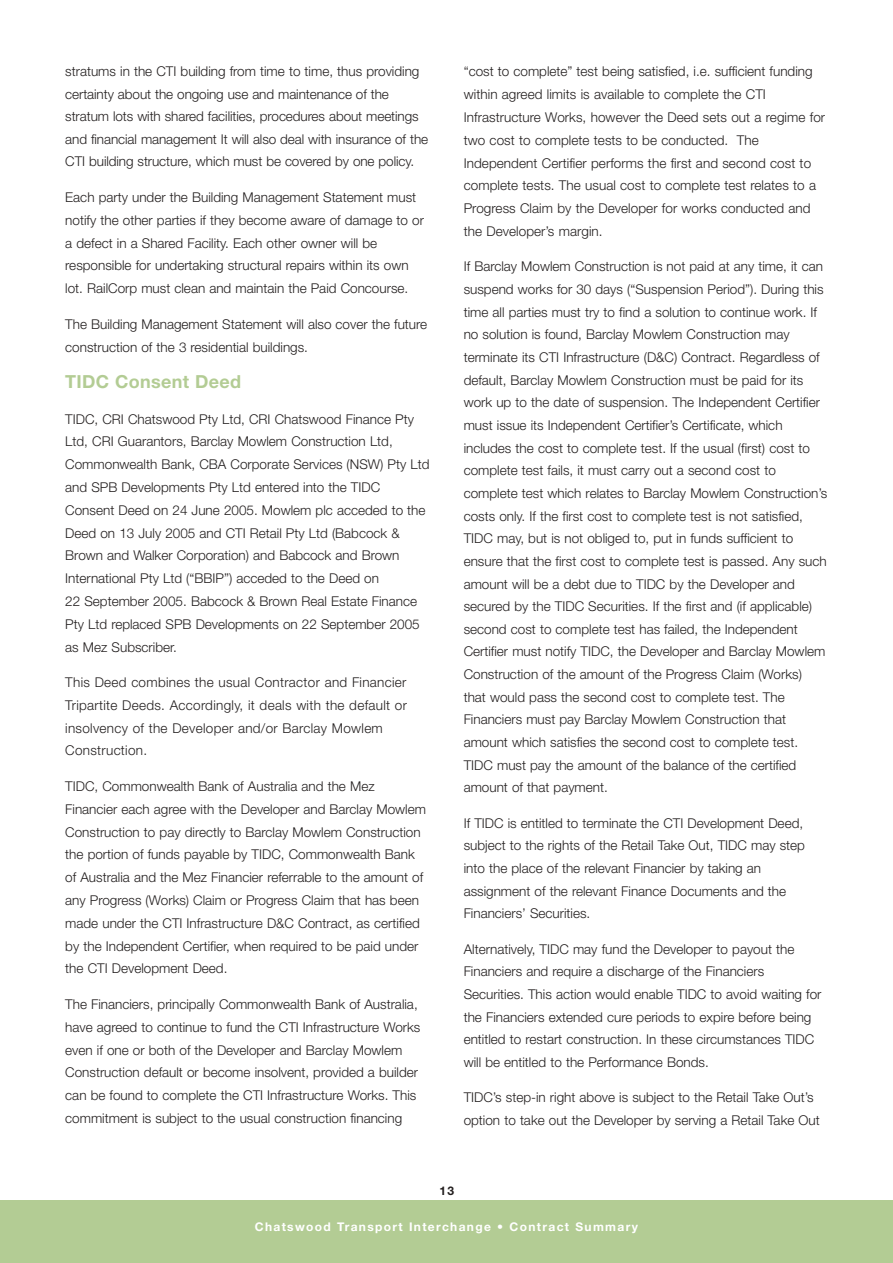
<style>
.page{position:relative;width:893px;height:1263px;background:#fff}
.page>*{position:absolute;margin:0;border:0;box-sizing:border-box;transform-origin:0 0}
.t1{font:700 18px "Helvetica Neue";letter-spacing:.015em;color:#b3cc94}
.t2{font:300 13.5px/22.8px "Helvetica Neue";color:#231f1f}
.t3{font:300 13.5px/22.8px "Helvetica Neue";letter-spacing:.02em;color:#231f1f}
.t4{font:700 12px "Helvetica Neue";letter-spacing:.11em;color:#fff}
.t5{font:700 12px "Helvetica Neue";color:#231f1f}
</style>
<div class="page">
<div style="left:0;top:1201px;width:892px;height:62px;background:#b3cc94"></div>
<p class="t2" style="left:65px;top:62px;width:364px">stratums in the CTI building from time to time, thus providing certainty about the ongoing use and maintenance of the stratum lots with shared facilities, procedures about meetings and financial management It will also deal with insurance of the CTI building structure, which must be covered by one policy.</p>
<p class="t2" style="left:65px;top:187px;width:360px">Each party under the Building Management Statement must notify the other parties if they become aware of damage to or a defect in a Shared Facility. Each other owner will be responsible for undertaking structural repairs within its own lot. RailCorp must clean and maintain the Paid Concourse.</p>
<p class="t2" style="left:65px;top:314px;width:363px">The Building Management Statement will also cover the future construction of the 3 residential buildings.</p>
<h1 class="t1" style="left:65px;top:375px;width:177px">TIDC Consent Deed</h1>
<p class="t2" style="left:65px;top:409px;width:365px">TIDC, CRI Chatswood Pty Ltd, CRI Chatswood Finance Pty Ltd, CRI Guarantors, Barclay Mowlem Construction Ltd, Commonwealth Bank, CBA Corporate Services (NSW) Pty Ltd and SPB Developments Pty Ltd entered into the TIDC Consent Deed on 24 June 2005. Mowlem plc acceded to the Deed on 13 July 2005 and CTI Retail Pty Ltd (Babcock &amp; Brown and Walker Corporation) and Babcock and Brown International Pty Ltd (“BBIP”) acceded to the Deed on<br>22 September 2005. Babcock &amp; Brown Real Estate Finance Pty Ltd replaced SPB Developments on 22 September 2005 as Mez Subscriber.</p>
<p class="t3" style="left:65px;top:672px;width:343px">This Deed combines the usual Contractor and Financier Tripartite Deeds. Accordingly, it deals with the default or insolvency of the Developer and/or Barclay Mowlem Construction.</p>
<p class="t2" style="left:65px;top:776px;width:362px">TIDC, Commonwealth Bank of Australia and the Mez Financier each agree with the Developer and Barclay Mowlem Construction to pay directly to Barclay Mowlem Construction the portion of funds payable by TIDC, Commonwealth Bank of Australia and the Mez Financier referrable to the amount of any Progress (Works) Claim or Progress Claim that has been made under the CTI Infrastructure D&amp;C Contract, as certified by the Independent Certifier, when required to be paid under the CTI Development Deed.</p>
<p class="t2" style="left:65px;top:994px;width:356px">The Financiers, principally Commonwealth Bank of Australia, have agreed to continue to fund the CTI Infrastructure Works even if one or both of the Developer and Barclay Mowlem Construction default or become insolvent, provided a builder can be found to complete the CTI Infrastructure Works. This commitment is subject to the usual construction financing</p>
<p class="t2" style="left:463px;top:61px;width:363px">“cost to complete” test being satisfied, i.e. sufficient funding within agreed limits is available to complete the CTI Infrastructure Works, however the Deed sets out a regime for two cost to complete tests to be conducted. The Independent Certifier performs the first and second cost to complete tests. The usual cost to complete test relates to a Progress Claim by the Developer for works conducted and the Developer’s margin.</p>
<p class="t2" style="left:463px;top:257px;width:365px">If Barclay Mowlem Construction is not paid at any time, it can suspend works for 30 days (“Suspension Period”). During this time all parties must try to find a solution to continue work. If no solution is found, Barclay Mowlem Construction may terminate its CTI Infrastructure (D&amp;C) Contract. Regardless of default, Barclay Mowlem Construction must be paid for its work up to the date of suspension. The Independent Certifier must issue its Independent Certifier’s Certificate, which includes the cost to complete test. If the usual (first) cost to complete test fails, it must carry out a second cost to complete test which relates to Barclay Mowlem Construction’s costs only. If the first cost to complete test is not satisfied, TIDC may, but is not obliged to, put in funds sufficient to ensure that the first cost to complete test is passed. Any such amount will be a debt due to TIDC by the Developer and secured by the TIDC Securities. If the first and (if applicable) second cost to complete test has failed, the Independent Certifier must notify TIDC, the Developer and Barclay Mowlem Construction of the amount of the Progress Claim (Works) that would pass the second cost to complete test. The Financiers must pay Barclay Mowlem Construction that amount which satisfies the second cost to complete test.<br>TIDC must pay the amount of the balance of the certified amount of that payment.</p>
<p class="t2" style="left:463px;top:813px;width:343px">If TIDC is entitled to terminate the CTI Development Deed, subject to the rights of the Retail Take Out, TIDC may step into the place of the relevant Financier by taking an assignment of the relevant Finance Documents and the Financiers’ Securities.</p>
<p class="t2" style="left:463px;top:939px;width:359px">Alternatively, TIDC may fund the Developer to payout the Financiers and require a discharge of the Financiers Securities. This action would enable TIDC to avoid waiting for the Financiers extended cure periods to expire before being entitled to restart construction. In these circumstances TIDC will be entitled to the Performance Bonds.</p>
<p class="t2" style="left:463px;top:1088px;width:357px">TIDC’s step-in right above is subject to the Retail Take Out’s option to take out the Developer by serving a Retail Take Out</p>
<p class="t5" style="left:439px;top:1186px;width:16px">13</p>
<p class="t4" style="left:255px;top:1223px;width:384px">Chatswood Transport Interchange • Contract Summary</p>
</div>
